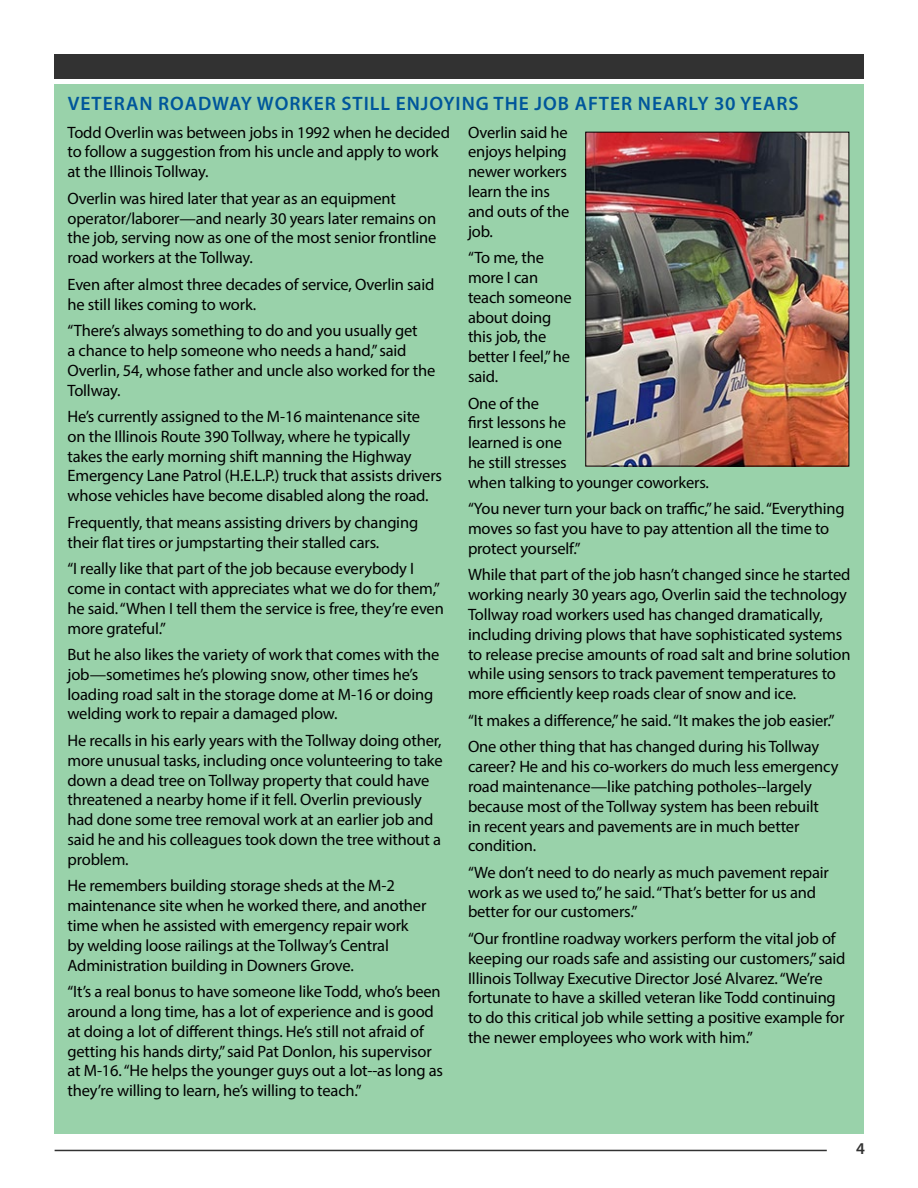
<style>
.page{position:relative;width:918px;height:1188px;background:#fff}
.page>*{position:absolute;margin:0;border:0;box-sizing:border-box;transform-origin:0 0}
.t1{font:600 19.5px "Myriad Pro";letter-spacing:.05em;color:#00569b}
.t2{font:16.5px/19.8px "Myriad Pro";letter-spacing:-.01em;color:#000}
.t3{font:600 16.5px "Myriad Pro";color:#323232}
</style>
<div class="page">
<hr style="left:55px;top:1150px;width:772px;height:1px;background:#323232">
<div style="left:54px;top:54px;width:810px;height:25px;background:#323232"></div>
<div style="left:54px;top:84px;width:810px;height:1050px;background:#99d2aa"></div>
<img style="left:587px;top:134px;width:260px;height:330px">
<div style="left:585px;top:132px;width:264px;height:334px;border:1px solid #000"></div>
<p class="t1" style="left:68px;top:91px;width:732px">VETERAN ROADWAY WORKER STILL ENJOYING THE JOB AFTER NEARLY 30 YEARS</p>
<p class="t2" style="left:68px;top:122px;width:384px">Todd Overlin was between jobs in 1992 when he decided to follow a suggestion from his uncle and apply to work at the Illinois Tollway.</p>
<p class="t2" style="left:68px;top:188px;width:370px">Overlin was hired later that year as an equipment operator/laborer—and nearly 30 years later remains on the job, serving now as one of the most senior frontline road workers at the Tollway.</p>
<p class="t2" style="left:68px;top:274px;width:368px">Even after almost three decades of service, Overlin said he still likes coming to work.</p>
<p class="t2" style="left:68px;top:320px;width:369px">“There’s always something to do and you usually get<br>a chance to help someone who needs a hand,” said Overlin, 54, whose father and uncle also worked for the Tollway.</p>
<p class="t2" style="left:68px;top:406px;width:376px">He’s currently assigned to the M-16 maintenance site on the Illinois Route 390 Tollway, where he typically takes the early morning shift manning the Highway Emergency Lane Patrol (H.E.L.P.) truck that assists drivers whose vehicles have become disabled along the road.</p>
<p class="t2" style="left:68px;top:512px;width:352px">Frequently, that means assisting drivers by changing their flat tires or jumpstarting their stalled cars.</p>
<p class="t2" style="left:68px;top:558px;width:378px">“I really like that part of the job because everybody I come in contact with appreciates what we do for them,” he said. “When I tell them the service is free, they’re even more grateful.”</p>
<p class="t2" style="left:68px;top:644px;width:374px">But he also likes the variety of work that comes with the job—sometimes he’s plowing snow, other times he’s loading road salt in the storage dome at M-16 or doing welding work to repair a damaged plow.</p>
<p class="t2" style="left:68px;top:730px;width:377px">He recalls in his early years with the Tollway doing other, more unusual tasks, including once volunteering to take down a dead tree on Tollway property that could have threatened a nearby home if it fell. Overlin previously had done some tree removal work at an earlier job and said he and his colleagues took down the tree without a problem.</p>
<p class="t2" style="left:68px;top:876px;width:360px">He remembers building storage sheds at the M-2 maintenance site when he worked there, and another time when he assisted with emergency repair work by welding loose railings at the Tollway’s Central Administration building in Downers Grove.</p>
<p class="t2" style="left:68px;top:981px;width:377px">“It’s a real bonus to have someone like Todd, who’s been around a long time, has a lot of experience and is good at doing a lot of different things. He’s still not afraid of getting his hands dirty,” said Pat Donlon, his supervisor at M-16. “He helps the younger guys out a lot--as long as they’re willing to learn, he’s willing to teach.”</p>
<p class="t2" style="left:468px;top:122px;width:103px">Overlin said he enjoys helping newer workers learn the ins and outs of the job.</p>
<p class="t2" style="left:468px;top:247px;width:105px">“To me, the more I can teach someone about doing this job, the better I feel,” he said.</p>
<p class="t2" style="left:468px;top:393px;width:242px">One of the<br>first lessons he<br>learned is one<br>he still stresses<br>when talking to younger coworkers.</p>
<p class="t2" style="left:468px;top:499px;width:378px">“You never turn your back on traffic,” he said. “Everything moves so fast you have to pay attention all the time to protect yourself.”</p>
<p class="t2" style="left:468px;top:565px;width:384px">While that part of the job hasn’t changed since he started working nearly 30 years ago, Overlin said the technology Tollway road workers used has changed dramatically, including driving plows that have sophisticated systems to release precise amounts of road salt and brine solution while using sensors to track pavement temperatures to more efficiently keep roads clear of snow and ice.</p>
<p class="t2" style="left:468px;top:707px;width:368px;line-height:26.5px">“It makes a difference,” he said. “It makes the job easier.”<br>One other thing that has changed during his Tollway</p>
<p class="t2" style="left:468px;top:756px;width:372px">career? He and his co-workers do much less emergency road maintenance—like patching potholes--largely because most of the Tollway system has been rebuilt<br>in recent years and pavements are in much better condition.</p>
<p class="t2" style="left:468px;top:862px;width:362px">“We don’t need to do nearly as much pavement repair work as we used to,” he said. “That’s better for us and better for our customers.”</p>
<p class="t2" style="left:468px;top:928px;width:379px">“Our frontline roadway workers perform the vital job of keeping our roads safe and assisting our customers,” said Illinois Tollway Executive Director José Alvarez. “We’re fortunate to have a skilled veteran like Todd continuing to do this critical job while setting a positive example for the newer employees who work with him.”</p>
<p class="t3" style="left:856px;top:1138px;width:10px">4</p>
</div>
